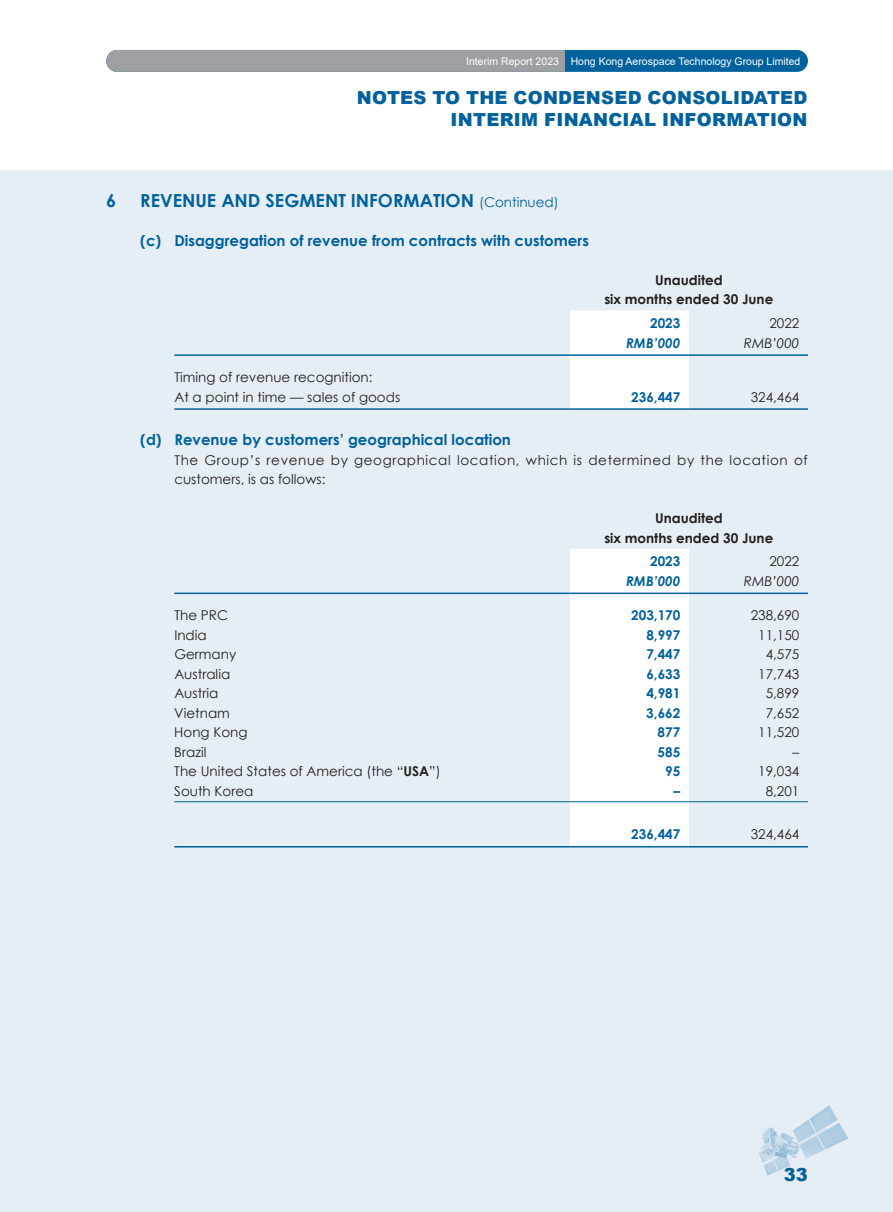
<style>
.page{position:relative;width:893px;height:1212px;background:#fff}
.page>*{position:absolute;margin:0;border:0;box-sizing:border-box;transform-origin:0 0}
.t1{font:900 18px/22.5px "Arial";letter-spacing:.015em;color:#00619c;text-align:right}
.t2{font:700 18px "Century Gothic";color:#00619c}
.t3{font:700 15px "Century Gothic";color:#00619c}
.t4{font:13.5px/19.5px "Century Gothic";color:#231f20}
.t5{font:13.5px/19.5px "Century Gothic";letter-spacing:.045em;color:#231f20}
.t6{font:700 13.5px "Century Gothic";color:#00619c}
.t7{font:700 13.5px/19.5px "Century Gothic";color:#231f20;text-align:center}
.t8{font:italic 700 13.5px "Century Gothic";color:#00619c}
.t9{font:italic 13.5px "Century Gothic";color:#231f20}
.t10{font:10.5px "Arial";color:#fff}
.s1{font-weight:400;font-size:13.5px}
.s2{font-weight:700}
</style>
<div class="page">
<div style="left:106px;top:50px;width:702px;height:22px;background:#00619c;border-radius:11px"></div>
<div style="left:106px;top:50px;width:459px;height:22px;background:#9d9fa2"></div>
<svg style="left:570px;top:310px;width:119px;height:1px"></svg>
<hr style="left:174px;top:354px;width:396px;height:2px;background:#00619c">
<hr style="left:570px;top:354px;width:119px;height:2px;background:#00619c">
<hr style="left:689px;top:354px;width:119px;height:2px;background:#00619c">
<hr style="left:174px;top:408px;width:396px;height:2px;background:#00619c">
<hr style="left:570px;top:408px;width:119px;height:2px;background:#00619c">
<hr style="left:689px;top:408px;width:119px;height:2px;background:#00619c">
<svg style="left:570px;top:594px;width:119px;height:209px"></svg>
<hr style="left:174px;top:592px;width:396px;height:2px;background:#00619c">
<hr style="left:570px;top:592px;width:119px;height:2px;background:#00619c">
<hr style="left:689px;top:592px;width:119px;height:2px;background:#00619c">
<hr style="left:174px;top:801px;width:396px;height:1px;background:#00619c">
<hr style="left:570px;top:801px;width:119px;height:1px;background:#00619c">
<hr style="left:689px;top:801px;width:119px;height:1px;background:#00619c">
<hr style="left:174px;top:846px;width:396px;height:1px;background:#00619c">
<hr style="left:570px;top:846px;width:119px;height:1px;background:#00619c">
<hr style="left:689px;top:846px;width:119px;height:1px;background:#00619c">
<p class="t10" style="left:466px;top:54px;width:336px">Interim Report 2023 Hong Kong Aerospace Technology Group Limited</p>
<h1 class="t1" style="left:357px;top:86px;width:452px">NOTES TO THE CONDENSED CONSOLIDATED<br>INTERIM FINANCIAL INFORMATION</h1>
<h1 class="t2" style="left:106px;top:187px;width:12px">6</h1>
<h1 class="t2" style="left:140px;top:187px;width:420px">REVENUE AND SEGMENT INFORMATION <span class="s1">(Continued)</span></h1>
<p class="t3" style="left:140px;top:229px;width:450px">(c) Disaggregation of revenue from contracts with customers</p>
<p class="t4" style="left:174px;top:367px;width:227px">Timing of revenue recognition:<br>At a point in time — sales of goods</p>
<p class="t7" style="left:604px;top:270px;width:171px">Unaudited<br>six months ended 30 June</p>
<p class="t6" style="left:650px;top:313px;width:32px">2023</p>
<p class="t4" style="left:769px;top:313px;width:31px">2022</p>
<p class="t8" style="left:626px;top:332px;width:56px">RMB’000</p>
<p class="t9" style="left:744px;top:333px;width:57px">RMB’000</p>
<p class="t6" style="left:631px;top:386px;width:51px">236,447</p>
<p class="t4" style="left:751px;top:387px;width:50px">324,464</p>
<p class="t3" style="left:140px;top:428px;width:372px">(d) Revenue by customers’ geographical location</p>
<p class="t5" style="left:174px;top:450px;width:635px">The Group’s revenue by geographical location, which is determined by the location of customers, is as follows:</p>
<p class="t7" style="left:604px;top:508px;width:171px">Unaudited<br>six months ended 30 June</p>
<p class="t6" style="left:650px;top:551px;width:32px">2023</p>
<p class="t4" style="left:769px;top:551px;width:31px">2022</p>
<p class="t8" style="left:626px;top:571px;width:56px">RMB’000</p>
<p class="t9" style="left:744px;top:571px;width:57px">RMB’000</p>
<p class="t4" style="left:174px;top:605px;width:55px">The PRC</p>
<p class="t6" style="left:631px;top:605px;width:51px">203,170</p>
<p class="t4" style="left:751px;top:605px;width:50px">238,690</p>
<p class="t4" style="left:174px;top:625px;width:34px">India</p>
<p class="t6" style="left:646px;top:624px;width:36px">8,997</p>
<p class="t4" style="left:758px;top:625px;width:43px">11,150</p>
<p class="t4" style="left:174px;top:644px;width:63px">Germany</p>
<p class="t6" style="left:646px;top:644px;width:36px">7,447</p>
<p class="t4" style="left:766px;top:644px;width:35px">4,575</p>
<p class="t4" style="left:174px;top:664px;width:57px">Australia</p>
<p class="t6" style="left:646px;top:663px;width:36px">6,633</p>
<p class="t4" style="left:758px;top:664px;width:43px">17,743</p>
<p class="t4" style="left:174px;top:683px;width:45px">Austria</p>
<p class="t6" style="left:646px;top:683px;width:36px">4,981</p>
<p class="t4" style="left:766px;top:683px;width:35px">5,899</p>
<p class="t4" style="left:174px;top:703px;width:57px">Vietnam</p>
<p class="t6" style="left:646px;top:702px;width:36px">3,662</p>
<p class="t4" style="left:766px;top:703px;width:35px">7,652</p>
<p class="t4" style="left:174px;top:722px;width:75px">Hong Kong</p>
<p class="t6" style="left:658px;top:722px;width:24px">877</p>
<p class="t4" style="left:758px;top:722px;width:43px">11,520</p>
<p class="t4" style="left:174px;top:742px;width:34px">Brazil</p>
<p class="t6" style="left:658px;top:741px;width:24px">585</p>
<p class="t4" style="left:793px;top:742px;width:8px">–</p>
<p class="t4" style="left:174px;top:761px;width:268px">The United States of America (the “<span class="s2">USA</span>”)</p>
<p class="t6" style="left:665px;top:761px;width:17px">95</p>
<p class="t4" style="left:758px;top:761px;width:43px">19,034</p>
<p class="t4" style="left:174px;top:781px;width:81px">South Korea</p>
<p class="t6" style="left:674px;top:780px;width:8px">–</p>
<p class="t4" style="left:766px;top:781px;width:35px">8,201</p>
<p class="t6" style="left:631px;top:824px;width:51px">236,447</p>
<p class="t4" style="left:751px;top:824px;width:50px">324,464</p>
<h1 class="t1" style="left:784px;top:1163px;width:26px">33</h1>
</div>
